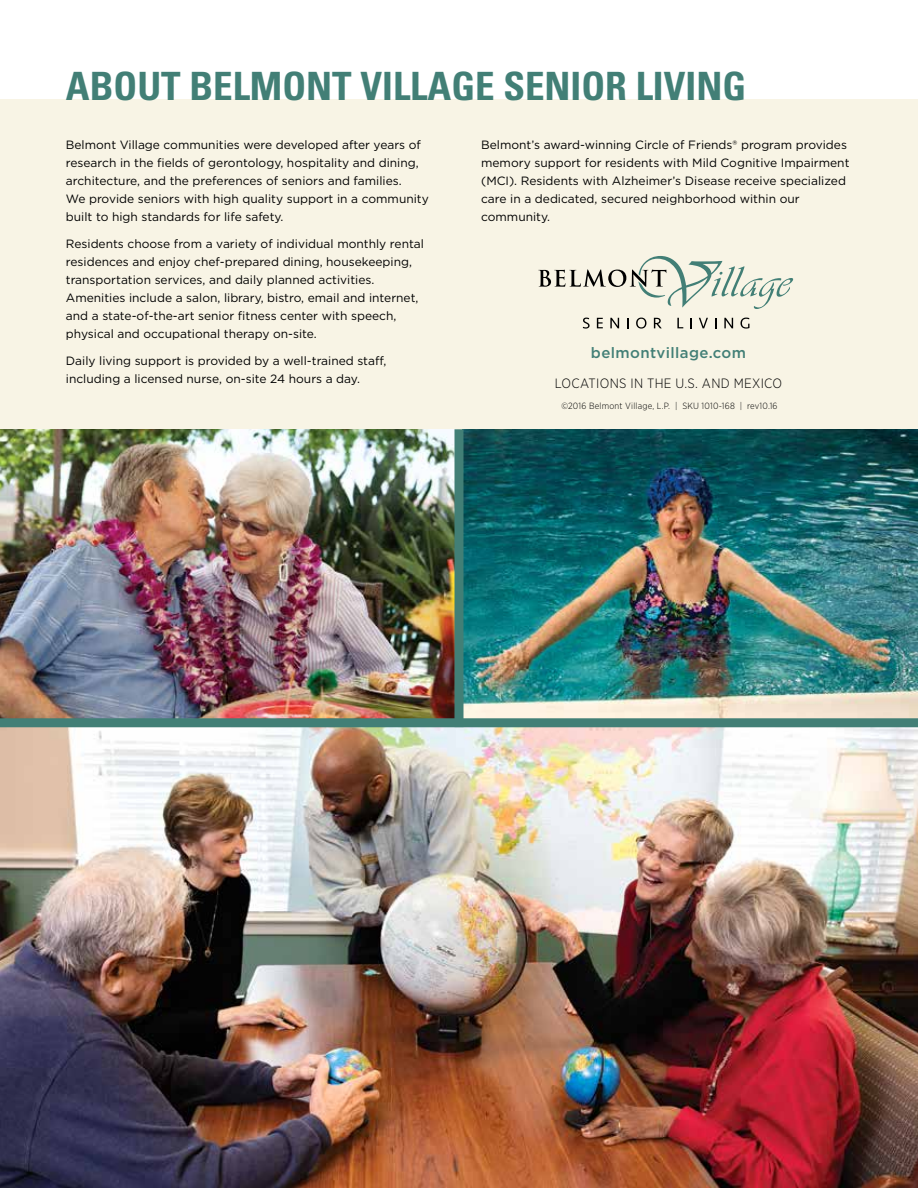
<style>
.page{position:relative;width:918px;height:1188px;background:#fff}
.page>*{position:absolute;margin:0;border:0;box-sizing:border-box;transform-origin:0 0}
.t1{font:700 condensed 39px "Univers";color:#427f76}
.t2{font:500 15px "Gotham";letter-spacing:.025em;color:#427f76}
.t3{font:300 13.5px "Gotham Narrow";letter-spacing:.025em;color:#000}
.t4{font:12px/18px "Gotham";color:#000}
.t5{font:300 9px "Gotham Narrow";letter-spacing:.025em;color:#000}
</style>
<div class="page">
<div style="left:0;top:99px;width:918px;height:331px;background:#f8f4e5"></div>
<img style="left:0;top:430px;width:454px;height:288px">
<img style="left:0;top:727px;width:918px;height:461px">
<img style="left:464px;top:430px;width:454px;height:288px">
<div style="left:0;top:718px;width:918px;height:9px;background:#427f76"></div>
<div style="left:454px;top:429px;width:10px;height:298px;background:#427f76"></div>
<svg style="left:538px;top:256px;width:255px;height:53px"></svg>
<svg style="left:583px;top:318px;width:7px;height:11px"></svg>
<svg style="left:597px;top:318px;width:6px;height:10px"></svg>
<svg style="left:610px;top:318px;width:9px;height:10px"></svg>
<svg style="left:627px;top:318px;width:2px;height:10px"></svg>
<svg style="left:636px;top:318px;width:10px;height:11px"></svg>
<svg style="left:654px;top:318px;width:8px;height:10px"></svg>
<svg style="left:677px;top:318px;width:6px;height:10px"></svg>
<svg style="left:690px;top:318px;width:2px;height:10px"></svg>
<svg style="left:699px;top:318px;width:9px;height:10px"></svg>
<svg style="left:724px;top:318px;width:9px;height:10px"></svg>
<svg style="left:741px;top:318px;width:8px;height:11px"></svg>
<h1 class="t1" style="left:66px;top:62px;width:682px">ABOUT BELMONT VILLAGE SENIOR LIVING</h1>
<p class="t4" style="left:66px;top:135px;width:365px">Belmont Village communities were developed after years of research in the fields of gerontology, hospitality and dining, architecture, and the preferences of seniors and families.<br>We provide seniors with high quality support in a community built to high standards for life safety.</p>
<p class="t4" style="left:66px;top:234px;width:360px">Residents choose from a variety of individual monthly rental residences and enjoy chef-prepared dining, housekeeping, transportation services, and daily planned activities.<br>Amenities include a salon, library, bistro, email and internet, and a state-of-the-art senior fitness center with speech, physical and occupational therapy on-site.</p>
<p class="t4" style="left:66px;top:351px;width:322px">Daily living support is provided by a well-trained staff, including a licensed nurse, on-site 24 hours a day.</p>
<p class="t4" style="left:481px;top:135px;width:370px">Belmont’s award-winning Circle of Friends® program provides memory support for residents with Mild Cognitive Impairment (MCI). Residents with Alzheimer’s Disease receive specialized care in a dedicated, secured neighborhood within our community.</p>
<p class="t2" style="left:591px;top:343px;width:157px">belmontvillage.com</p>
<p class="t3" style="left:555px;top:375px;width:229px">LOCATIONS IN THE U.S. AND MEXICO</p>
<p class="t5" style="left:561px;top:400px;width:218px">©2016 Belmont Village, L.P. | SKU 1010-168 | rev10.16</p>
</div>
